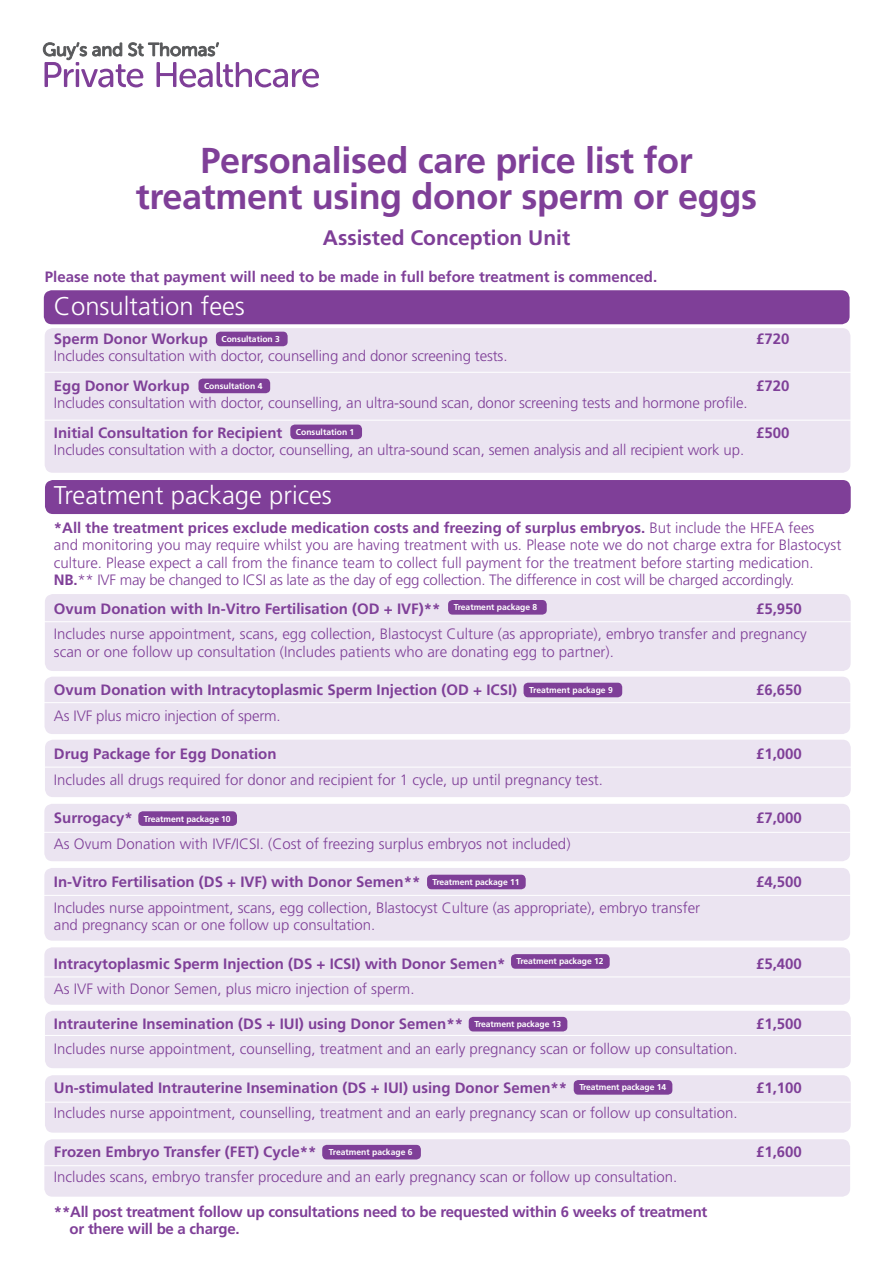
<style>
.page{position:relative;width:893px;height:1263px;background:#fff}
.page>*{position:absolute;margin:0;border:0;box-sizing:border-box;transform-origin:0 0}
.t1{font:700 36px/36px "Frutiger";letter-spacing:-.01em;color:#7f3f98;text-align:center}
.t2{font:300 25.65px "Frutiger";color:#fff}
.t3{font:700 21px "Frutiger";color:#7f3f98}
.t4{font:300 15px/17.1px "Frutiger";color:#7f3f98}
.t5{font:700 15px/17.1px "Frutiger";color:#7f3f98}
.t6{font:700 8.55px "Frutiger";letter-spacing:-.01em;color:#fff}
.s1{font-weight:700}
</style>
<div class="page">
<div style="left:45px;top:1075px;width:806px;height:58px;background:#ebe4f1;border-radius:8px"></div>
<div style="left:44px;top:1139px;width:806px;height:58px;background:#ebe4f1;border-radius:8px"></div>
<div style="left:44px;top:804px;width:806px;height:57px;background:#ebe4f1;border-radius:8px"></div>
<div style="left:45px;top:328px;width:805px;height:145px;background:#ebe4f1;border-radius:8px"></div>
<div style="left:45px;top:480px;width:806px;height:34px;background:#7f3f98;border-radius:8px"></div>
<div style="left:45px;top:1011px;width:806px;height:57px;background:#ebe4f1;border-radius:8px"></div>
<div style="left:44px;top:947px;width:806px;height:58px;background:#ebe4f1;border-radius:8px"></div>
<hr style="left:38px;top:1035px;width:819px;height:1px;background:#fff">
<div style="left:44px;top:868px;width:806px;height:73px;background:#ebe4f1;border-radius:8px"></div>
<hr style="left:41px;top:895px;width:819px;height:1px;background:#fff">
<div style="left:45px;top:740px;width:806px;height:57px;background:#ebe4f1;border-radius:8px"></div>
<hr style="left:38px;top:832px;width:819px;height:1px;background:#fff">
<div style="left:45px;top:677px;width:805px;height:57px;background:#ebe4f1;border-radius:8px"></div>
<hr style="left:38px;top:767px;width:819px;height:1px;background:#fff">
<div style="left:45px;top:594px;width:806px;height:77px;background:#ebe4f1;border-radius:8px"></div>
<hr style="left:41px;top:702px;width:823px;height:1px;background:#fff">
<hr style="left:38px;top:621px;width:819px;height:1px;background:#fff">
<div style="left:44px;top:290px;width:806px;height:34px;background:#7f3f98;border-radius:8px"></div>
<hr style="left:41px;top:372px;width:819px;height:1px;background:#fff">
<hr style="left:41px;top:420px;width:819px;height:1px;background:#fff">
<hr style="left:38px;top:977px;width:819px;height:1px;background:#fff">
<hr style="left:32px;top:1102px;width:819px;height:1px;background:#fff">
<hr style="left:43px;top:1165px;width:819px;height:1px;background:#fff">
<div style="left:216px;top:332px;width:72px;height:14px;background:#7f3f98;border-radius:4px"></div>
<div style="left:198px;top:379px;width:72px;height:14px;background:#7f3f98;border-radius:4px"></div>
<div style="left:290px;top:425px;width:72px;height:14px;background:#7f3f98;border-radius:4px"></div>
<div style="left:448px;top:600px;width:99px;height:15px;background:#7f3f98;border-radius:4px"></div>
<div style="left:524px;top:683px;width:98px;height:14px;background:#7f3f98;border-radius:4px"></div>
<div style="left:138px;top:811px;width:99px;height:15px;background:#7f3f98;border-radius:4px"></div>
<div style="left:427px;top:875px;width:99px;height:14px;background:#7f3f98;border-radius:4px"></div>
<div style="left:511px;top:954px;width:99px;height:15px;background:#7f3f98;border-radius:4px"></div>
<div style="left:469px;top:1017px;width:98px;height:14px;background:#7f3f98;border-radius:4px"></div>
<div style="left:574px;top:1080px;width:98px;height:15px;background:#7f3f98;border-radius:4px"></div>
<div style="left:322px;top:1145px;width:99px;height:14px;background:#7f3f98;border-radius:4px"></div>
<svg style="left:43px;top:43px;width:275px;height:44px"></svg>
<h1 class="t1" style="left:136px;top:142px;width:623px">Personalised care price list for treatment using donor sperm or eggs</h1>
<h3 class="t3" style="left:323px;top:225px;width:249px">Assisted Conception Unit</h3>
<p class="t5" style="left:45px;top:268px;width:614px">Please note that payment will need to be made in full before treatment is commenced.</p>
<h2 class="t2" style="left:54px;top:291px;width:192px">Consultation fees</h2>
<p class="t5" style="left:54px;top:330px;width:155px">Sperm Donor Workup</p>
<p class="t5" style="left:756px;top:330px;width:35px">£720</p>
<p class="t4" style="left:54px;top:347px;width:455px">Includes consultation with doctor, counselling and donor screening tests.</p>
<p class="t5" style="left:54px;top:377px;width:137px">Egg Donor Workup</p>
<p class="t5" style="left:756px;top:377px;width:35px">£720</p>
<p class="t4" style="left:54px;top:394px;width:695px">Includes consultation with doctor, counselling, an ultra-sound scan, donor screening tests and hormone profile.</p>
<p class="t5" style="left:54px;top:424px;width:230px">Initial Consultation for Recipient</p>
<p class="t5" style="left:756px;top:424px;width:35px">£500</p>
<p class="t4" style="left:54px;top:441px;width:692px">Includes consultation with a doctor, counselling, an ultra-sound scan, semen analysis and all recipient work up.</p>
<h2 class="t2" style="left:54px;top:481px;width:279px">Treatment package prices</h2>
<p class="t4" style="left:54px;top:520px;width:789px"><span class="s1">*All the treatment prices exclude medication costs and freezing of surplus embryos.</span> But include the HFEA fees and monitoring you may require whilst you are having treatment with us. Please note we do not charge extra for Blastocyst culture. Please expect a call from the finance team to collect full payment for the treatment before starting medication.<br><span class="s1">NB.</span>** IVF may be changed to ICSI as late as the day of egg collection. The difference in cost will be charged accordingly.</p>
<p class="t5" style="left:54px;top:600px;width:388px">Ovum Donation with In-Vitro Fertilisation (OD + IVF)**</p>
<p class="t5" style="left:756px;top:600px;width:47px">£5,950</p>
<p class="t4" style="left:54px;top:626px;width:754px">Includes nurse appointment, scans, egg collection, Blastocyst Culture (as appropriate), embryo transfer and pregnancy scan or one follow up consultation (Includes patients who are donating egg to partner).</p>
<p class="t5" style="left:54px;top:681px;width:465px">Ovum Donation with Intracytoplasmic Sperm Injection (OD + ICSI)</p>
<p class="t5" style="left:756px;top:681px;width:47px">£6,650</p>
<p class="t4" style="left:54px;top:707px;width:228px">As IVF plus micro injection of sperm.</p>
<p class="t5" style="left:54px;top:745px;width:224px">Drug Package for Egg Donation</p>
<p class="t5" style="left:756px;top:745px;width:47px">£1,000</p>
<p class="t4" style="left:54px;top:771px;width:551px">Includes all drugs required for donor and recipient for 1 cycle, up until pregnancy test.</p>
<p class="t5" style="left:54px;top:809px;width:80px">Surrogacy*</p>
<p class="t5" style="left:756px;top:809px;width:47px">£7,000</p>
<p class="t4" style="left:54px;top:835px;width:518px">As Ovum Donation with IVF/ICSI. (Cost of freezing surplus embryos not included)</p>
<p class="t5" style="left:54px;top:873px;width:368px">In-Vitro Fertilisation (DS + IVF) with Donor Semen**</p>
<p class="t5" style="left:756px;top:873px;width:47px">£4,500</p>
<p class="t4" style="left:54px;top:899px;width:648px">Includes nurse appointment, scans, egg collection, Blastocyst Culture (as appropriate), embryo transfer and pregnancy scan or one follow up consultation.</p>
<p class="t5" style="left:54px;top:955px;width:453px">Intracytoplasmic Sperm Injection (DS + ICSI) with Donor Semen*</p>
<p class="t5" style="left:756px;top:955px;width:47px">£5,400</p>
<p class="t4" style="left:54px;top:980px;width:362px">As IVF with Donor Semen, plus micro injection of sperm.</p>
<p class="t5" style="left:54px;top:1015px;width:411px">Intrauterine Insemination (DS + IUI) using Donor Semen**</p>
<p class="t5" style="left:756px;top:1015px;width:47px">£1,500</p>
<p class="t4" style="left:54px;top:1040px;width:685px">Includes nurse appointment, counselling, treatment and an early pregnancy scan or follow up consultation.</p>
<p class="t5" style="left:54px;top:1079px;width:515px">Un-stimulated Intrauterine Insemination (DS + IUI) using Donor Semen**</p>
<p class="t5" style="left:756px;top:1079px;width:47px">£1,100</p>
<p class="t4" style="left:54px;top:1104px;width:685px">Includes nurse appointment, counselling, treatment and an early pregnancy scan or follow up consultation.</p>
<p class="t5" style="left:54px;top:1143px;width:264px">Frozen Embryo Transfer (FET) Cycle**</p>
<p class="t5" style="left:756px;top:1143px;width:47px">£1,600</p>
<p class="t4" style="left:54px;top:1169px;width:625px">Includes scans, embryo transfer procedure and an early pregnancy scan or follow up consultation.</p>
<p class="t5" style="left:70px;top:1203px;width:639px;text-indent:-16px">**All post treatment follow up consultations need to be requested within 6 weeks of treatment or there will be a charge.</p>
<p class="t6" style="left:222px;top:334px;width:60px">Consultation 3</p>
<p class="t6" style="left:204px;top:381px;width:60px">Consultation 4</p>
<p class="t6" style="left:296px;top:427px;width:60px">Consultation 1</p>
<p class="t6" style="left:454px;top:602px;width:85px">Treatment package 8</p>
<p class="t6" style="left:529px;top:685px;width:85px">Treatment package 9</p>
<p class="t6" style="left:144px;top:813px;width:88px">Treatment package 10</p>
<p class="t6" style="left:433px;top:877px;width:88px">Treatment package 11</p>
<p class="t6" style="left:517px;top:956px;width:88px">Treatment package 12</p>
<p class="t6" style="left:474px;top:1019px;width:88px">Treatment package 13</p>
<p class="t6" style="left:579px;top:1082px;width:88px">Treatment package 14</p>
<p class="t6" style="left:329px;top:1147px;width:85px">Treatment package 6</p>
</div>
